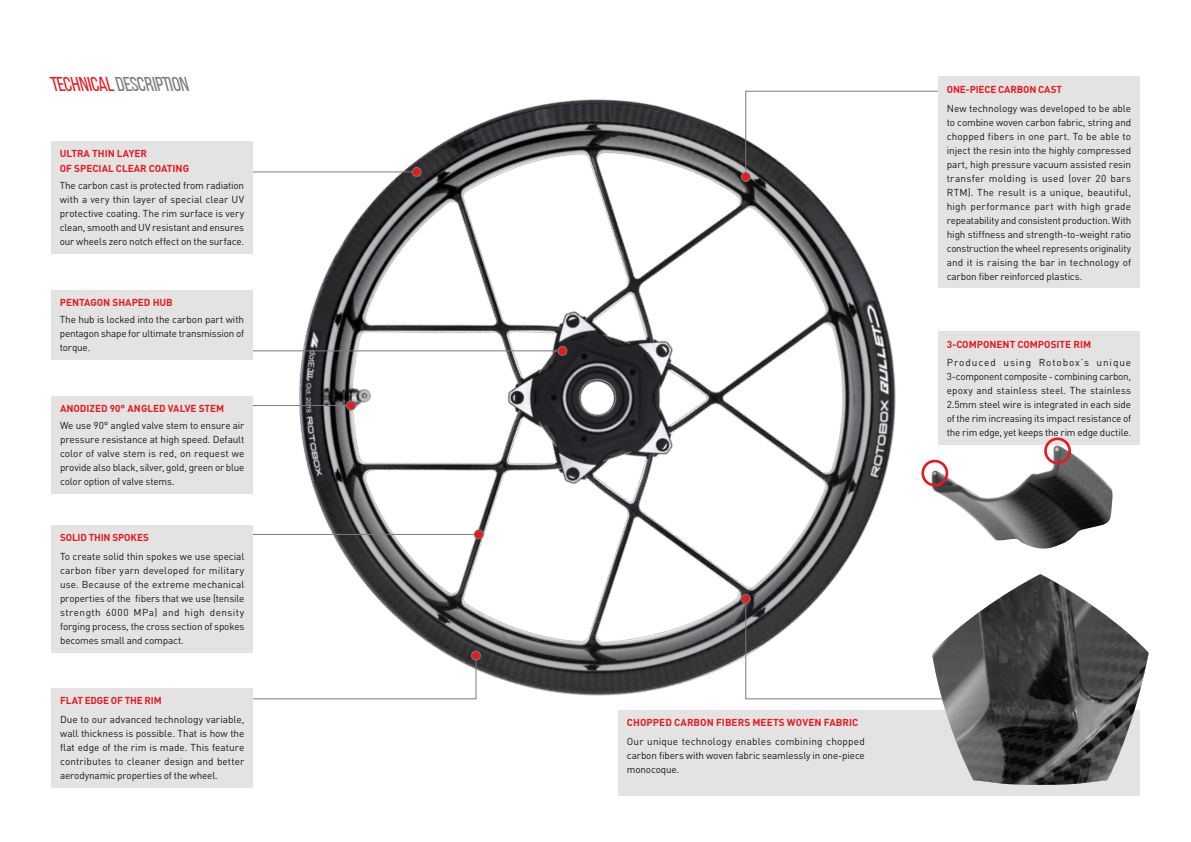
<style>
.page{position:relative;width:1191px;height:842px;background:#fff}
.page>*{position:absolute;margin:0;border:0;box-sizing:border-box;transform-origin:0 0}
.t1{font:20px "Bebas Tam";letter-spacing:-.005em;color:#7a7b7a}
.t2{font:10px/14px "DIN Pro";letter-spacing:-.015em;color:#181716;text-align:justify}
.t3{font:700 10px/14.8px "DIN Pro";color:#e51b21}
.s1{color:#e51b21}
</style>
<div class="page">
<div style="left:831px;top:710px;width:309px;height:86px;background:#e3e3e3"></div>
<img style="left:275px;top:90px;width:640px;height:610px">
<div style="left:938px;top:332px;width:201px;height:113px;background:#e3e3e3"></div>
<hr style="left:205px;top:351px;width:357px;height:1px;background:#7a7b7a">
<div style="left:558px;top:346px;width:9px;height:9px;background:#e51b21;border-radius:50%"></div>
<div style="left:557px;top:346px;width:10px;height:10px;border:1px solid #7a7b7a;border-radius:50%"></div>
<hr style="left:185px;top:405px;width:166px;height:1px;background:#7a7b7a">
<div style="left:346px;top:401px;width:9px;height:9px;background:#e51b21;border-radius:50%"></div>
<div style="left:346px;top:401px;width:10px;height:9px;border:1px solid #7a7b7a;border-radius:50%"></div>
<hr style="left:222px;top:534px;width:257px;height:1px;background:#7a7b7a">
<div style="left:474px;top:530px;width:9px;height:9px;background:#e51b21;border-radius:50%"></div>
<div style="left:474px;top:529px;width:10px;height:10px;border:1px solid #7a7b7a;border-radius:50%"></div>
<hr style="left:200px;top:172px;width:217px;height:1px;background:#7a7b7a">
<div style="left:412px;top:167px;width:9px;height:9px;background:#e51b21;border-radius:50%"></div>
<div style="left:412px;top:167px;width:10px;height:10px;border:1px solid #7a7b7a;border-radius:50%"></div>
<div style="left:52px;top:525px;width:201px;height:127px;background:#e3e3e3"></div>
<div style="left:52px;top:396px;width:201px;height:97px;background:#e3e3e3"></div>
<div style="left:51px;top:290px;width:202px;height:70px;background:#e3e3e3"></div>
<div style="left:51px;top:141px;width:202px;height:113px;background:#e3e3e3"></div>
<div style="left:618px;top:710px;width:255px;height:86px;background:#e3e3e3"></div>
<svg style="left:253px;top:655px;width:223px;height:44px"></svg>
<div style="left:471px;top:651px;width:9px;height:9px;background:#e51b21;border-radius:50%"></div>
<div style="left:471px;top:651px;width:10px;height:10px;border:1px solid #7a7b7a;border-radius:50%"></div>
<img style="left:881px;top:417px;width:259px;height:158px">
<div style="left:921px;top:460px;width:27px;height:27px;border:3px solid #e51b21;border-radius:50%"></div>
<div style="left:1044px;top:437px;width:27px;height:27px;border:3px solid #e51b21;border-radius:50%"></div>
<div style="left:52px;top:688px;width:201px;height:99px;background:#e3e3e3"></div>
<svg style="left:745px;top:598px;width:187px;height:101px"></svg>
<div style="left:741px;top:594px;width:9px;height:9px;background:#e51b21;border-radius:50%"></div>
<div style="left:741px;top:594px;width:9px;height:10px;border:1px solid #7a7b7a;border-radius:50%"></div>
<svg style="left:745px;top:91px;width:193px;height:86px"></svg>
<div style="left:741px;top:172px;width:9px;height:9px;background:#e51b21;border-radius:50%"></div>
<div style="left:741px;top:172px;width:9px;height:10px;border:1px solid #7a7b7a;border-radius:50%"></div>
<img style="left:932px;top:574px;width:216px;height:211px">
<div style="left:938px;top:77px;width:201px;height:211px;background:#e3e3e3"></div>
<h1 class="t1" style="left:51px;top:73px;width:139px"><span class="s1">TECHNICAL</span> DESCRIPTION</h1>
<p class="t3" style="left:60px;top:146px;width:131px">ULTRA THIN LAYER<br>OF SPECIAL CLEAR COATING</p>
<p class="t2" style="left:60px;top:178px;width:186px">The carbon cast is protected from radiation with a very thin layer of special clear UV protective coating. The rim surface is very clean, smooth and UV resistant and ensures our wheels zero notch effect on the surface.</p>
<p class="t3" style="left:60px;top:295px;width:114px">PENTAGON SHAPED HUB</p>
<p class="t2" style="left:60px;top:312px;width:186px">The hub is locked into the carbon part with pentagon shape for ultimate transmission of torque.</p>
<p class="t3" style="left:60px;top:401px;width:166px">ANODIZED 90° ANGLED VALVE STEM</p>
<p class="t2" style="left:60px;top:418px;width:186px">We use 90° angled valve stem to ensure air pressure resistance at high speed. Default color of valve stem is red, on request we provide also black, silver, gold, green or blue color option of valve stems.</p>
<p class="t3" style="left:60px;top:530px;width:90px">SOLID THIN SPOKES</p>
<p class="t2" style="left:60px;top:549px;width:186px">To create solid thin spokes we use special carbon fiber yarn developed for military use. Because of the extreme mechanical properties of the fibers that we use (tensile strength 6000 MPa) and high density forging process, the cross section of spokes becomes small and compact.</p>
<p class="t3" style="left:60px;top:693px;width:103px">FLAT EDGE OF THE RIM</p>
<p class="t2" style="left:60px;top:712px;width:186px">Due to our advanced technology variable, wall thickness is possible. That is how the flat edge of the rim is made. This feature contributes to cleaner design and better aerodynamic properties of the wheel.</p>
<p class="t3" style="left:946px;top:82px;width:117px">ONE-PIECE CARBON CAST</p>
<p class="t2" style="left:946px;top:100px;width:186px">New technology was developed to be able to combine woven carbon fabric, string and chopped fibers in one part. To be able to inject the resin into the highly compressed part, high pressure vacuum assisted resin transfer molding is used (over 20 bars RTM). The result is a unique, beautiful, high performance part with high grade repeatability and consistent production. With high stiffness and strength-to-weight ratio construction the wheel represents originality and it is raising the bar in technology of carbon fiber reinforced plastics.</p>
<p class="t3" style="left:946px;top:336px;width:146px">3-COMPONENT COMPOSITE RIM</p>
<p class="t2" style="left:946px;top:355px;width:186px">Produced using Rotobox’s unique 3-component composite - combining carbon, epoxy and stainless steel. The stainless 2.5mm steel wire is integrated in each side of the rim increasing its impact resistance of the rim edge, yet keeps the rim edge ductile.</p>
<p class="t3" style="left:627px;top:715px;width:233px">CHOPPED CARBON FIBERS MEETS WOVEN FABRIC</p>
<p class="t2" style="left:627px;top:734px;width:239px">Our unique technology enables combining chopped carbon fibers with woven fabric seamlessly in one-piece monocoque.</p>
</div>
